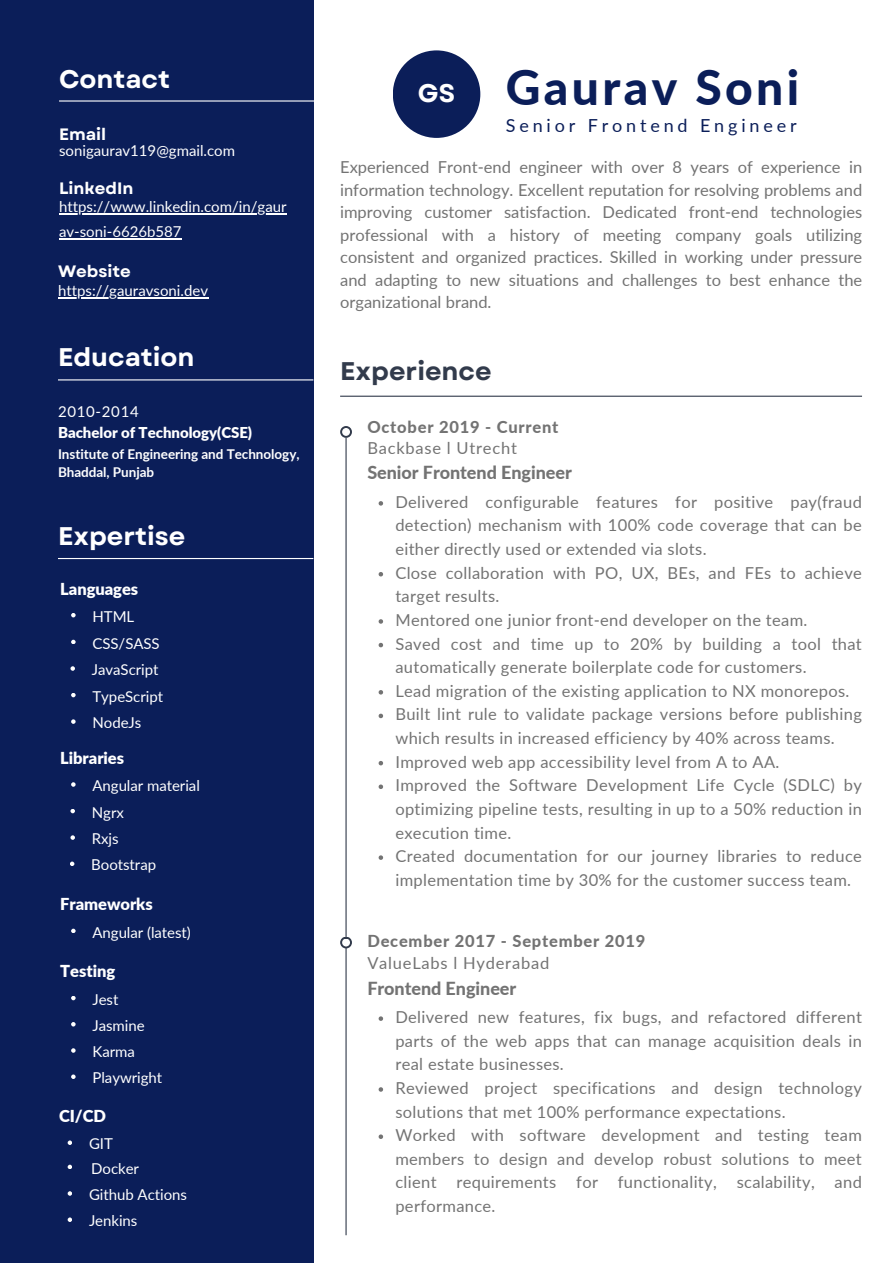
<style>
.page{position:relative;width:893px;height:1264px;background:#fff}
.page>*{position:absolute;margin:0;border:0;box-sizing:border-box;transform-origin:0 0}
.t1{font:800 48px "Lato";letter-spacing:.07em;color:#0b1e59}
.t2{font:700 25.5px "Garet";color:#fff}
.t3{font:700 25.5px "Garet";color:#323b4c}
.t4{font:800 18px "Lato";letter-spacing:-.005em;color:#737373}
.t5{font:18px "Lato";letter-spacing:.215em;color:#0b1e59}
.t6{font:16.5px/23.5px "Lato";letter-spacing:.02em;color:#737373;text-align:justify}
.t7{font:800 16.5px "Lato";letter-spacing:.045em;color:#737373}
.t8{font:900 16.5px "Lato";letter-spacing:-.005em;color:#fff}
.t9{font:16.5px "Lato";letter-spacing:.045em;color:#737373}
.t10{font:700 16.5px "Garet";color:#fff}
.t11{font:15px/24.8px "Lato";letter-spacing:-.005em;color:#fff}
.t12{font:900 15px "Lato";letter-spacing:-.005em;color:#fff}
.t13{font:15px "Lato";letter-spacing:.045em;color:#fff}
.t14{font:700 13.5px/18px "Lato";letter-spacing:-.005em;color:#fff}
</style>
<div class="page">
<div style="left:0;top:0;width:313px;height:1262px;background:#0b1e59"></div>
<hr style="left:59px;top:100px;width:255px;height:2px;background:#fff">
<hr style="left:58px;top:379px;width:255px;height:1px;background:#fff">
<hr style="left:340px;top:395px;width:522px;height:2px;background:#323b4c">
<hr style="left:345px;top:438px;width:1px;height:797px;background:#323b4c">
<svg style="left:340px;top:426px;width:12px;height:12px"></svg>
<div style="left:342px;top:428px;width:8px;height:8px;background:#fff;border-radius:50%"></div>
<svg style="left:340px;top:936px;width:12px;height:12px"></svg>
<div style="left:342px;top:938px;width:8px;height:8px;background:#fff;border-radius:50%"></div>
<svg style="left:71px;top:613px;width:5px;height:4px"></svg>
<svg style="left:71px;top:639px;width:5px;height:5px"></svg>
<svg style="left:71px;top:693px;width:5px;height:4px"></svg>
<hr style="left:58px;top:558px;width:255px;height:1px;background:#fff">
<div style="left:393px;top:50px;width:87px;height:88px;background:#0b1e59;border-radius:50%"></div>
<svg style="left:378px;top:501px;width:5px;height:4px"></svg>
<svg style="left:378px;top:572px;width:5px;height:4px"></svg>
<svg style="left:378px;top:619px;width:5px;height:4px"></svg>
<svg style="left:378px;top:643px;width:5px;height:4px"></svg>
<svg style="left:378px;top:690px;width:5px;height:4px"></svg>
<svg style="left:378px;top:713px;width:5px;height:5px"></svg>
<svg style="left:378px;top:761px;width:5px;height:4px"></svg>
<svg style="left:378px;top:784px;width:5px;height:5px"></svg>
<svg style="left:378px;top:855px;width:5px;height:4px"></svg>
<svg style="left:378px;top:1016px;width:5px;height:4px"></svg>
<svg style="left:378px;top:1087px;width:5px;height:4px"></svg>
<svg style="left:378px;top:1134px;width:5px;height:4px"></svg>
<hr style="left:59px;top:213px;width:228px;height:1px;background:#fff">
<hr style="left:59px;top:238px;width:122px;height:1px;background:#fff">
<hr style="left:58px;top:297px;width:150px;height:1px;background:#fff">
<svg style="left:70px;top:666px;width:5px;height:4px"></svg>
<svg style="left:71px;top:782px;width:5px;height:4px"></svg>
<svg style="left:71px;top:928px;width:5px;height:5px"></svg>
<svg style="left:70px;top:809px;width:5px;height:4px"></svg>
<svg style="left:70px;top:835px;width:5px;height:4px"></svg>
<svg style="left:71px;top:719px;width:5px;height:5px"></svg>
<svg style="left:71px;top:996px;width:5px;height:4px"></svg>
<svg style="left:71px;top:1022px;width:5px;height:4px"></svg>
<svg style="left:71px;top:1048px;width:5px;height:4px"></svg>
<svg style="left:70px;top:861px;width:4px;height:5px"></svg>
<svg style="left:71px;top:1074px;width:5px;height:4px"></svg>
<svg style="left:68px;top:1191px;width:4px;height:4px"></svg>
<svg style="left:68px;top:1217px;width:4px;height:4px"></svg>
<svg style="left:68px;top:1164px;width:4px;height:5px"></svg>
<svg style="left:68px;top:1140px;width:4px;height:4px"></svg>
<p class="t2" style="left:59px;top:60px;width:112px">Contact</p>
<p class="t10" style="left:59px;top:122px;width:49px">Email</p>
<p class="t11" style="left:59px;top:138px;width:177px">sonigaurav119@gmail.com</p>
<p class="t10" style="left:59px;top:176px;width:76px">LinkedIn</p>
<p class="t11" style="left:59px;top:194px;width:229px">https://www.linkedin.com/in/gaur av-soni-6626b587</p>
<p class="t10" style="left:58px;top:260px;width:74px">Website</p>
<p class="t11" style="left:58px;top:278px;width:151px">https://gauravsoni.dev</p>
<p class="t2" style="left:58px;top:339px;width:138px">Education</p>
<p class="t13" style="left:58px;top:402px;width:82px">2010-2014</p>
<p class="t12" style="left:58px;top:423px;width:196px">Bachelor of Technology(CSE)</p>
<p class="t14" style="left:58px;top:445px;width:243px">Institute of Engineering and Technology,<br>Bhaddal, Punjab</p>
<p class="t2" style="left:58px;top:517px;width:129px">Expertise</p>
<p class="t8" style="left:60px;top:578px;width:79px">Languages</p>
<p class="t11" style="left:92px;top:603px;width:43px">HTML</p>
<p class="t11" style="left:92px;top:630px;width:69px">CSS/SASS</p>
<p class="t11" style="left:92px;top:657px;width:68px">JavaScript</p>
<p class="t11" style="left:92px;top:683px;width:72px">TypeScript</p>
<p class="t11" style="left:92px;top:710px;width:50px">NodeJs</p>
<p class="t8" style="left:60px;top:747px;width:65px">Libraries</p>
<p class="t11" style="left:92px;top:773px;width:109px">Angular material</p>
<p class="t11" style="left:92px;top:799px;width:34px">Ngrx</p>
<p class="t11" style="left:92px;top:826px;width:28px">Rxjs</p>
<p class="t11" style="left:91px;top:852px;width:66px">Bootstrap</p>
<p class="t8" style="left:60px;top:893px;width:94px">Frameworks</p>
<p class="t11" style="left:92px;top:919px;width:100px">Angular (latest)</p>
<p class="t8" style="left:60px;top:960px;width:56px">Testing</p>
<p class="t11" style="left:92px;top:1012px;width:54px">Jasmine</p>
<p class="t11" style="left:92px;top:1038px;width:44px">Karma</p>
<p class="t11" style="left:92px;top:986px;width:27px">Jest</p>
<p class="t11" style="left:92px;top:1065px;width:71px">Playwright</p>
<p class="t8" style="left:59px;top:1105px;width:48px">CI/CD</p>
<p class="t11" style="left:89px;top:1131px;width:25px">GIT</p>
<p class="t11" style="left:91px;top:1155px;width:49px">Docker</p>
<p class="t11" style="left:89px;top:1181px;width:99px">Github Actions</p>
<p class="t11" style="left:89px;top:1208px;width:50px">Jenkins</p>
<p class="t1" style="left:505px;top:58px;width:295px">Gaurav Soni</p>
<p class="t5" style="left:505px;top:114px;width:292px">Senior Frontend Engineer</p>
<p class="t6" style="left:340px;top:156px;width:523px;line-height:22.5px">Experienced Front-end engineer with over 8 years of experience in information technology. Excellent reputation for resolving problems and improving customer satisfaction. Dedicated front-end technologies professional with a history of meeting company goals utilizing consistent and organized practices. Skilled in working under pressure and adapting to new situations and challenges to best enhance the organizational brand.</p>
<p class="t2" style="left:418px;top:75px;width:39px">GS</p>
<p class="t3" style="left:340px;top:353px;width:153px">Experience</p>
<p class="t7" style="left:367px;top:417px;width:192px">October 2019 - Current</p>
<p class="t9" style="left:367px;top:437px;width:151px">Backbase l Utrecht</p>
<p class="t4" style="left:367px;top:461px;width:206px">Senior Frontend Engineer</p>
<p class="t6" style="left:395px;top:489px;width:468px">Delivered configurable features for positive pay(fraud detection) mechanism with 100% code coverage that can be either directly used or extended via slots.</p>
<p class="t6" style="left:395px;top:560px;width:468px">Close collaboration with PO, UX, BEs, and FEs to achieve target results.</p>
<p class="t6" style="left:395px;top:607px;width:413px">Mentored one junior front-end developer on the team.</p>
<p class="t6" style="left:395px;top:631px;width:468px">Saved cost and time up to 20% by building a tool that automatically generate boilerplate code for customers.</p>
<p class="t6" style="left:395px;top:678px;width:455px">Lead migration of the existing application to NX monorepos.</p>
<p class="t6" style="left:395px;top:702px;width:468px">Built lint rule to validate package versions before publishing which results in increased efficiency by 40% across teams.</p>
<p class="t6" style="left:395px;top:749px;width:385px">Improved web app accessibility level from A to AA.</p>
<p class="t6" style="left:395px;top:773px;width:468px">Improved the Software Development Life Cycle (SDLC) by optimizing pipeline tests, resulting in up to a 50% reduction in execution time.</p>
<p class="t6" style="left:395px;top:844px;width:468px">Created documentation for our journey libraries to reduce implementation time by 30% for the customer success team.</p>
<p class="t7" style="left:367px;top:931px;width:279px">December 2017 - September 2019</p>
<p class="t9" style="left:367px;top:952px;width:183px">ValueLabs l Hyderabad</p>
<p class="t4" style="left:367px;top:977px;width:150px">Frontend Engineer</p>
<p class="t6" style="left:395px;top:1004px;width:468px">Delivered new features, fix bugs, and refactored different parts of the web apps that can manage acquisition deals in real estate businesses.</p>
<p class="t6" style="left:395px;top:1075px;width:468px">Reviewed project specifications and design technology solutions that met 100% performance expectations.</p>
<p class="t6" style="left:395px;top:1123px;width:468px">Worked with software development and testing team members to design and develop robust solutions to meet client requirements for functionality, scalability, and performance.</p>
</div>
